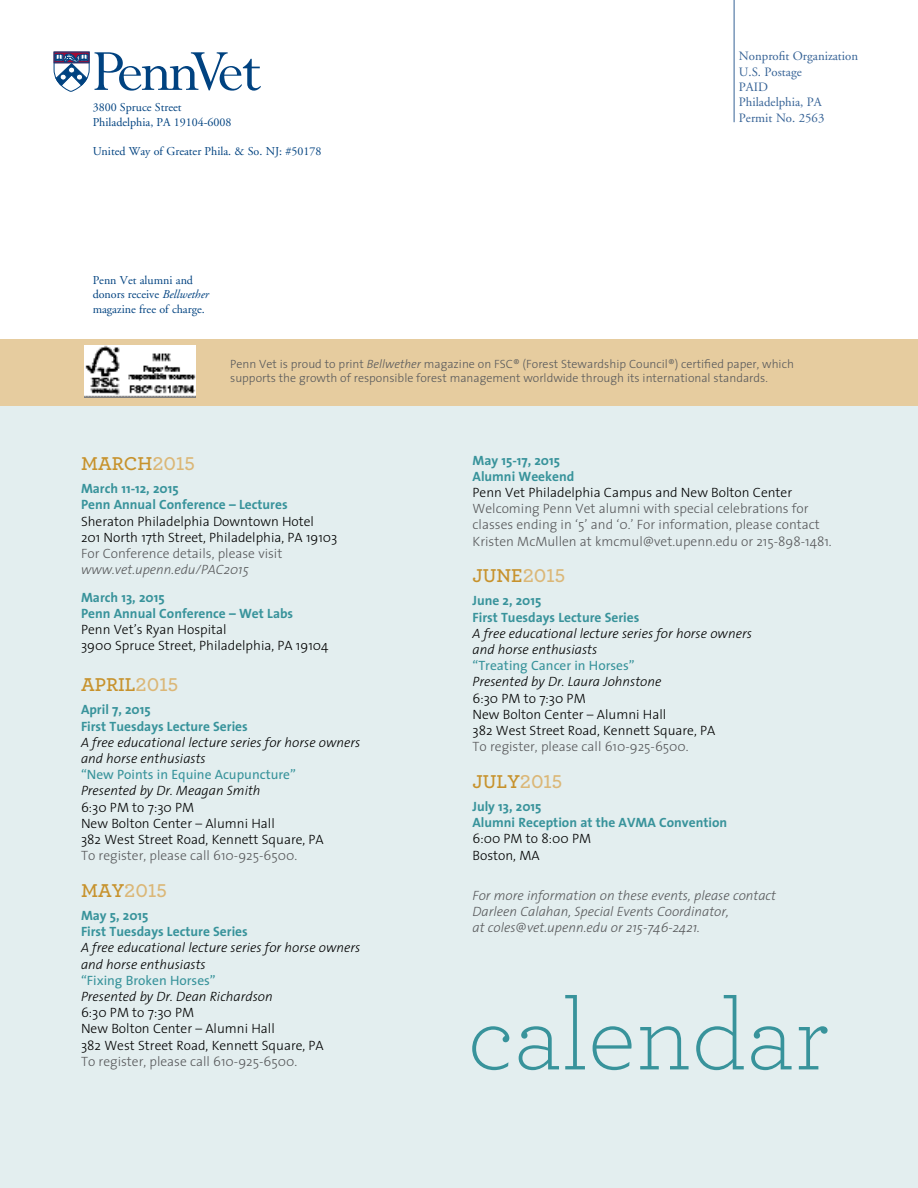
<style>
.page{position:relative;width:918px;height:1188px;background:#fff}
.page>*{position:absolute;margin:0;border:0;box-sizing:border-box;transform-origin:0 0}
.t1{font:300 102px "Archer";color:#38939b}
.t2{font:600 19.5px "Archer";color:#c7922c}
.t3{font:600 19.5px "Archer";color:#dbb777}
.t4{font:300 13.5px/16.2px "The Sans";color:#000}
.t5{font:300 13.5px/16.2px "The Sans";color:#58595b}
.t6{font:italic 300 13.5px/16.2px "The Sans";color:#000}
.t7{font:700 13.5px/16.2px "The Sans";color:#38939b}
.t8{font:italic 300 13.5px/16.2px "The Sans";color:#58595b}
.t9{font:13.5px "The Sans";color:#38939b}
.t10{font:12.75px/15.3px "Adobe Garamond";color:#346195}
.t11{font:300 12px/14.4px "The Sans";color:#58595b}
.t12{font:12px/14.4px "Adobe Garamond";color:#004280}
.s1{font-style:italic}
.s2{color:#dbb777}
.s3{color:#c7922c}
</style>
<div class="page">
<div style="left:0;top:405px;width:918px;height:783px;background:#e3eeef"></div>
<div style="left:0;top:339px;width:918px;height:67px;background:#e6cc9f"></div>
<hr style="left:734px;top:0;width:1px;height:122px;background:#346195">
<svg style="left:53px;top:51px;width:208px;height:41px"></svg>
<img style="left:84px;top:346px;width:112px;height:51px">
<p class="t12" style="left:93px;top:100px;width:140px">3800 Spruce Street<br>Philadelphia, PA 19104-6008</p>
<p class="t12" style="left:93px;top:144px;width:230px">United Way of Greater Phila. &amp; So. NJ: #50178</p>
<p class="t12" style="left:93px;top:273px;width:118px">Penn Vet alumni and donors receive <span class="s1">Bellwether </span>magazine free of charge.</p>
<p class="t10" style="left:739px;top:49px;width:121px">Nonprofit Organization<br>U.S. Postage<br>PAID<br>Philadelphia, PA<br>Permit No. 2563</p>
<p class="t11" style="left:230px;top:356px;width:565px">Penn Vet is proud to print <span class="s1">Bellwether</span> magazine on FSC® (Forest Stewardship Council®) certified paper, which supports the growth of responsible forest management worldwide through its international standards.</p>
<h2 class="t2" style="left:81px;top:449px;width:115px">MARCH<span class="s2">2015</span></h2>
<p class="t7" style="left:81px;top:480px;width:208px">March 11-12, 2015<br>Penn Annual Conference – Lectures</p>
<p class="t4" style="left:81px;top:513px;width:258px">Sheraton Philadelphia Downtown Hotel<br>201 North 17th Street, Philadelphia, PA 19103</p>
<p class="t5" style="left:81px;top:545px;width:203px">For Conference details, please visit</p>
<p class="t8" style="left:81px;top:561px;width:169px">www.vet.upenn.edu/PAC2015</p>
<p class="t7" style="left:81px;top:589px;width:214px">March 13, 2015<br>Penn Annual Conference – Wet Labs</p>
<p class="t4" style="left:81px;top:621px;width:249px">Penn Vet’s Ryan Hospital<br>3900 Spruce Street, Philadelphia, PA 19104</p>
<h2 class="t2" style="left:81px;top:670px;width:99px">APRIL<span class="s2">2015</span></h2>
<p class="t7" style="left:81px;top:701px;width:168px">April 7, 2015<br>First Tuesdays Lecture Series</p>
<p class="t6" style="left:81px;top:734px;width:281px">A free educational lecture series for horse owners and horse enthusiasts</p>
<p class="t9" style="left:81px;top:763px;width:216px">“New Points in Equine Acupuncture”</p>
<p class="t6" style="left:81px;top:782px;width:181px">Presented by Dr. Meagan Smith</p>
<p class="t4" style="left:81px;top:798px;width:244px">6:30 PM to 7:30 PM<br>New Bolton Center – Alumni Hall<br>382 West Street Road, Kennett Square, PA</p>
<p class="t5" style="left:81px;top:847px;width:218px">To register, please call 610-925-6500.</p>
<h2 class="t3" style="left:81px;top:876px;width:87px"><span class="s3">MAY</span>2015</h2>
<p class="t7" style="left:81px;top:907px;width:168px">May 5, 2015<br>First Tuesdays Lecture Series</p>
<p class="t6" style="left:81px;top:939px;width:281px">A free educational lecture series for horse owners and horse enthusiasts</p>
<p class="t9" style="left:81px;top:969px;width:136px">“Fixing Broken Horses”</p>
<p class="t6" style="left:81px;top:988px;width:193px">Presented by Dr. Dean Richardson</p>
<p class="t4" style="left:81px;top:1004px;width:244px">6:30 PM to 7:30 PM<br>New Bolton Center – Alumni Hall<br>382 West Street Road, Kennett Square, PA</p>
<p class="t5" style="left:81px;top:1053px;width:218px">To register, please call 610-925-6500.</p>
<p class="t7" style="left:473px;top:452px;width:103px">May 15-17, 2015<br>Alumni Weekend</p>
<p class="t4" style="left:473px;top:484px;width:321px">Penn Vet Philadelphia Campus and New Bolton Center</p>
<p class="t5" style="left:473px;top:500px;width:361px">Welcoming Penn Vet alumni with special celebrations for classes ending in ‘5’ and ‘0.’ For information, please contact<br>Kristen McMullen at kmcmul@vet.upenn.edu or 215-898-1481.</p>
<h2 class="t2" style="left:472px;top:561px;width:94px">JUNE<span class="s2">2015</span></h2>
<p class="t7" style="left:472px;top:592px;width:168px">June 2, 2015<br>First Tuesdays Lecture Series</p>
<p class="t6" style="left:472px;top:625px;width:281px">A free educational lecture series for horse owners and horse enthusiasts</p>
<p class="t9" style="left:472px;top:654px;width:164px">“Treating Cancer in Horses”</p>
<p class="t6" style="left:472px;top:673px;width:190px">Presented by Dr. Laura Johnstone</p>
<p class="t4" style="left:472px;top:689px;width:244px">6:30 PM to 7:30 PM<br>New Bolton Center – Alumni Hall<br>382 West Street Road, Kennett Square, PA</p>
<p class="t5" style="left:473px;top:738px;width:218px">To register, please call 610-925-6500.</p>
<h2 class="t2" style="left:472px;top:767px;width:91px">JULY<span class="s2">2015</span></h2>
<p class="t7" style="left:472px;top:798px;width:256px">July 13, 2015<br>Alumni Reception at the AVMA Convention</p>
<p class="t4" style="left:472px;top:830px;width:120px">6:00 PM to 8:00 PM<br>Boston, MA</p>
<p class="t8" style="left:473px;top:887px;width:305px">For more information on these events, please contact<br>Darleen Calahan, Special Events Coordinator,<br>at coles@vet.upenn.edu or 215-746-2421.</p>
<h1 class="t1" style="left:468px;top:969px;width:363px">calendar</h1>
</div>
